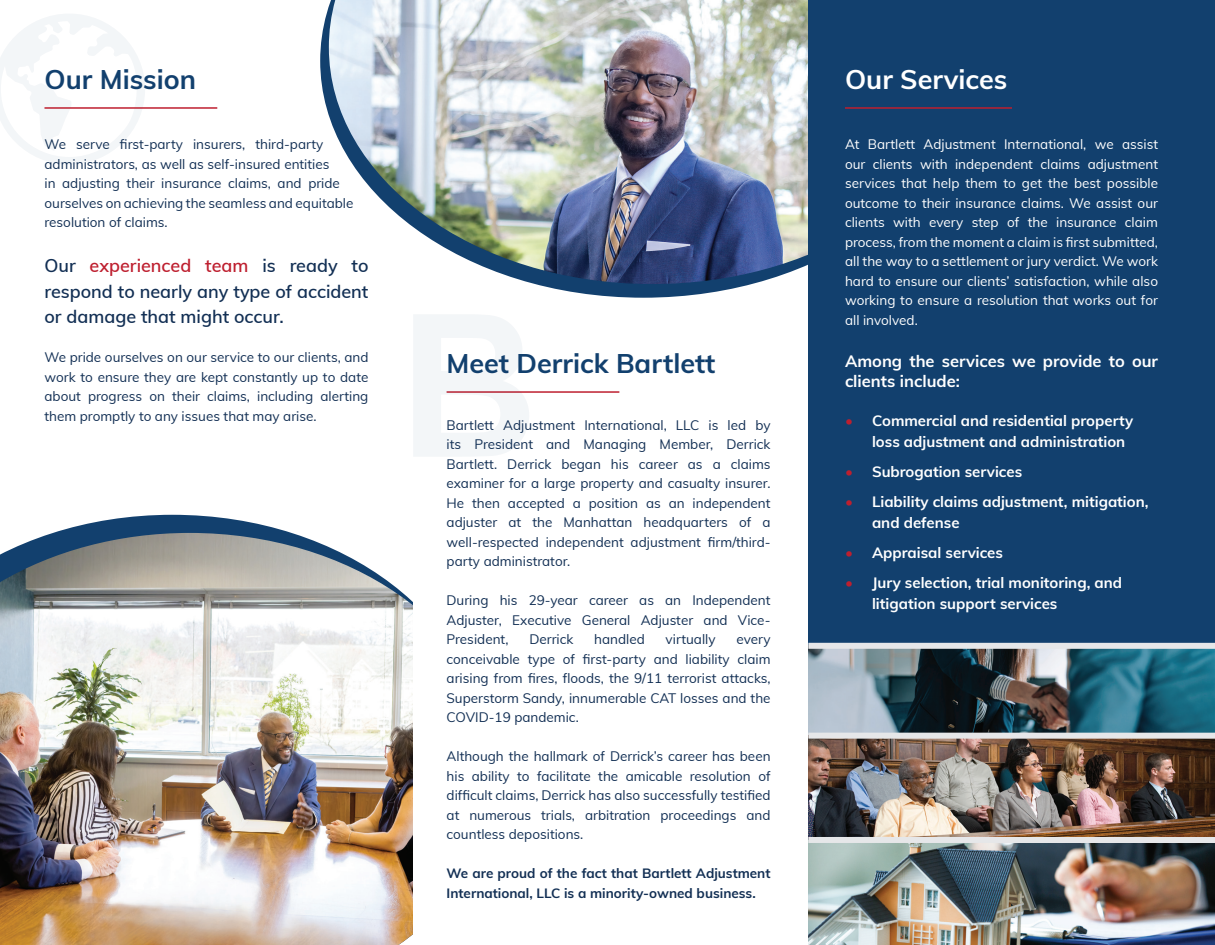
<style>
.page{position:relative;width:1215px;height:945px;background:#fff}
.page>*{position:absolute;margin:0;border:0;box-sizing:border-box;transform-origin:0 0}
.t1{font:700 27px "Muli";color:#12406e}
.t2{font:700 27px "Muli";color:#fff}
.t3{font:600 18px/25.5px "Muli";color:#122f54;text-align:justify}
.t4{font:700 16.5px/19.8px "Muli";color:#fff}
.t5{font:700 15px/21px "Muli";color:#fff}
.t6{font:13.5px/19.5px "Muli";color:#122f54;text-align:justify}
.t7{font:13.5px/19.5px "Muli";color:#fff;text-align:justify}
.t8{font:700 13.5px/19.5px "Muli";color:#122f54}
.s1{color:#be1f2f}
</style>
<div class="page">
<svg style="left:53px;top:515px;width:239px;height:18px;fill:#12406e"></svg>
<img style="left:0;top:533px;width:413px;height:412px">
<svg style="left:0;top:14px;width:145px;height:150px"></svg>
<hr style="left:44px;top:107px;width:173px;height:2px;background:#be1f2f">
<svg style="left:320px;top:6px;width:432px;height:292px"></svg>
<img style="left:329px;top:0;width:479px;height:284px">
<hr style="left:447px;top:391px;width:172px;height:2px;background:#be1f2f">
<div style="left:808px;top:0;width:407px;height:945px;background:#12406e"></div>
<svg style="left:414px;top:315px;width:115px;height:141px"></svg>
<hr style="left:845px;top:107px;width:167px;height:2px;background:#be1f2f">
<img style="left:808px;top:649px;width:407px;height:84px">
<img style="left:808px;top:739px;width:407px;height:98px">
<img style="left:808px;top:843px;width:407px;height:102px">
<div style="left:808px;top:643px;width:407px;height:6px;background:#e6e7e9"></div>
<div style="left:808px;top:733px;width:407px;height:6px;background:#e6e7e9"></div>
<div style="left:808px;top:837px;width:407px;height:6px;background:#e6e7e9"></div>
<p class="t1" style="left:44px;top:60px;width:153px">Our Mission</p>
<p class="t6" style="left:44px;top:134px;width:311px;text-align:left">We serve first-party insurers, third-party administrators, as well as self-insured entities<br>in adjusting their insurance claims, and pride ourselves on achieving the seamless and equitable resolution of claims.</p>
<p class="t3" style="left:44px;top:252px;width:326px">Our <span class="s1">experienced team</span> is ready to respond to nearly any type of accident or damage that might occur.</p>
<p class="t6" style="left:44px;top:347px;width:326px">We pride ourselves on our service to our clients, and work to ensure they are kept constantly up to date about progress on their claims, including alerting them promptly to any issues that may arise.</p>
<p class="t1" style="left:447px;top:344px;width:270px">Meet Derrick Bartlett</p>
<p class="t6" style="left:447px;top:415px;width:326px">Bartlett Adjustment International, LLC is led by its President and Managing Member, Derrick Bartlett. Derrick began his career as a claims examiner for a large property and casualty insurer.<br>He then accepted a position as an independent adjuster at the Manhattan headquarters of a well-respected independent adjustment firm/third&shy;party administrator.</p>
<p class="t6" style="left:447px;top:590px;width:326px">During his 29-year career as an Independent Adjuster, Executive General Adjuster and Vice-President,</p>
<p class="t6" style="left:529px;top:629px;width:46px">Derrick</p>
<p class="t6" style="left:594px;top:629px;width:52px">handled</p>
<p class="t6" style="left:666px;top:629px;width:52px">virtually</p>
<p class="t6" style="left:447px;top:629px;width:326px;text-indent:290px">every conceivable type of first-party and liability claim arising from fires, floods, the 9/11 terrorist attacks, Superstorm Sandy, innumerable CAT losses and the COVID-19 pandemic.</p>
<p class="t6" style="left:447px;top:746px;width:326px">Although the hallmark of Derrick’s career has been his ability to facilitate the amicable resolution of difficult claims, Derrick has also successfully testified at numerous trials, arbitration proceedings and countless depositions.</p>
<p class="t8" style="left:447px;top:863px;width:326px">We are proud of the fact that Bartlett Adjustment<br>International, LLC is a minority-owned business.</p>
<p class="t2" style="left:845px;top:60px;width:164px">Our Services</p>
<p class="t7" style="left:845px;top:134px;width:315px">At Bartlett Adjustment International, we assist our clients with independent claims adjustment services that help them to get the best possible outcome to their insurance claims. We assist our clients with every step of the insurance claim process, from the moment a claim is first submitted, all the way to a settlement or jury verdict. We work hard to ensure our clients’ satisfaction, while also working to ensure a resolution that works out for all involved.</p>
<p class="t4" style="left:845px;top:351px;width:315px">Among the services we provide to our clients include:</p>
<p class="t5" style="left:872px;top:409px;width:263px;text-indent:-27px"><span class="s1">•</span> Commercial and residential property loss adjustment and administration</p>
<p class="t5" style="left:845px;top:460px;width:179px"><span class="s1">•</span> Subrogation services</p>
<p class="t5" style="left:872px;top:490px;width:278px;text-indent:-27px"><span class="s1">•</span> Liability claims adjustment, mitigation, and defense</p>
<p class="t5" style="left:845px;top:541px;width:160px"><span class="s1">•</span> Appraisal services</p>
<p class="t5" style="left:872px;top:571px;width:252px;text-indent:-27px"><span class="s1">•</span> Jury selection, trial monitoring, and litigation support services</p>
</div>
